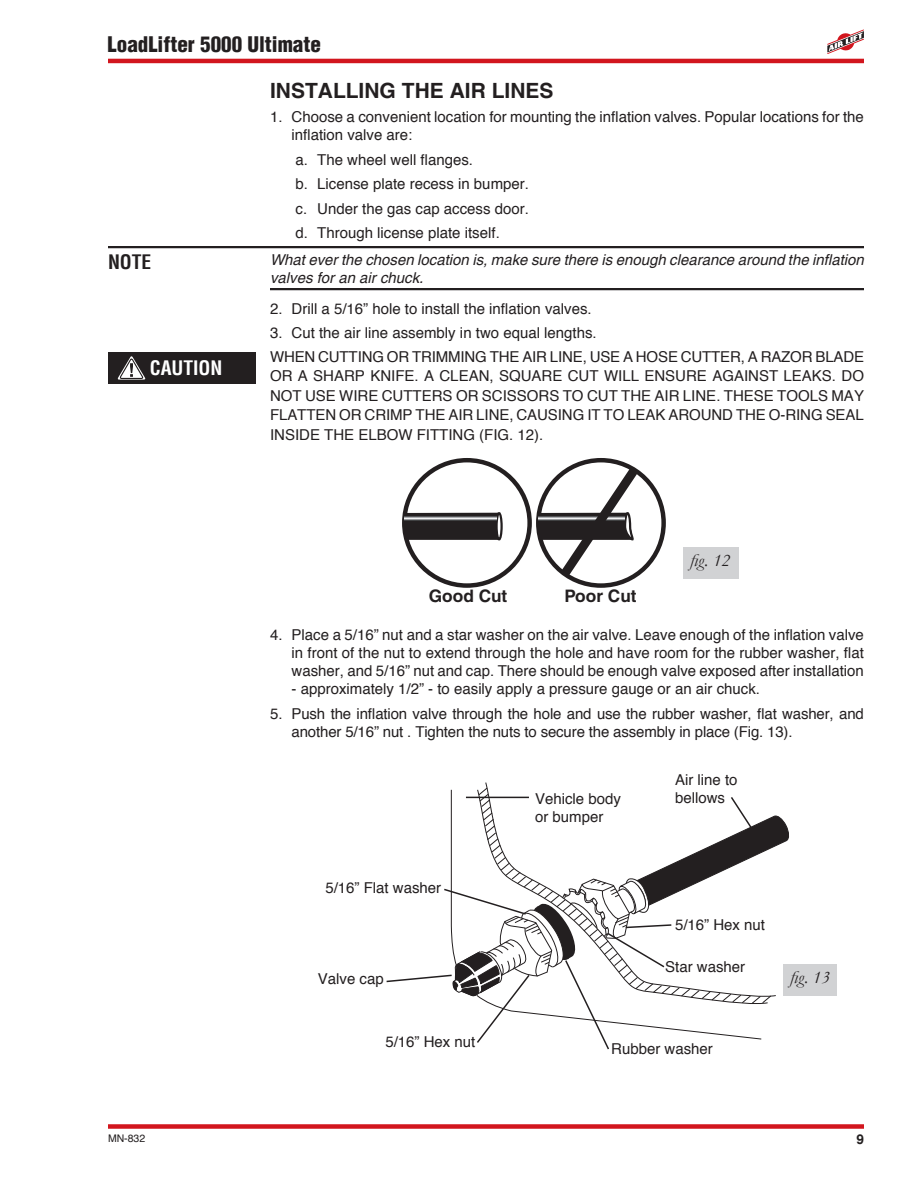
<style>
.page{position:relative;width:918px;height:1188px;background:#fff}
.page>*{position:absolute;margin:0;border:0;box-sizing:border-box;transform-origin:0 0}
.t1{font:900 condensed 21px "Helvetica";color:#231f20}
.t2{font:700 21px "Helvetica";color:#231f20}
.t3{font:700 condensed 19.5px "Helvetica";color:#fff}
.t4{font:700 condensed 19.5px "Helvetica";color:#231f20}
.t5{font:italic 18px "Garamond";color:#231f20}
.t6{font:700 17.25px "Helvetica";color:#231f20}
.t7{font:15px/18px "Helvetica";color:#231f20}
.t8{font:italic 15px/18px "Helvetica";color:#231f20}
.t9{font:700 13.5px "Helvetica";color:#231f20}
.t10{font:10.5px "Helvetica";color:#231f20}
</style>
<div class="page">
<hr style="left:108px;top:59px;width:756px;height:4px;background:#d2161e">
<div style="left:108px;top:1124px;width:756px;height:5px;background:#d2161e"></div>
<svg style="left:827px;top:29px;width:37px;height:25px"></svg>
<div style="left:684px;top:547px;width:55px;height:31px;background:#d1d2d4"></div>
<div style="left:402px;top:458px;width:130px;height:130px;border:4px solid #231f20;border-radius:50%"></div>
<svg style="left:538px;top:460px;width:126px;height:126px"></svg>
<svg style="left:403px;top:513px;width:95px;height:27px;background:#262223"></svg>
<svg style="left:497px;top:513px;width:5px;height:26px"></svg>
<div style="left:495px;top:512px;width:8px;height:28px;border:2px solid #231f20;border-radius:50%"></div>
<svg style="left:405px;top:516px;width:91px;height:4px"></svg>
<svg style="left:537px;top:458px;width:110px;height:129px"></svg>
<svg style="left:386px;top:787px;width:404px;height:263px"></svg>
<div style="left:783px;top:964px;width:54px;height:31px;background:#d1d2d4"></div>
<hr style="left:108px;top:246px;width:756px;height:2px;background:#231f20">
<hr style="left:270px;top:288px;width:594px;height:2px;background:#231f20">
<div style="left:108px;top:352px;width:148px;height:32px;background:#231f20"></div>
<svg style="left:117px;top:356px;width:29px;height:24px"></svg>
<h1 class="t1" style="left:108px;top:31px;width:215px">LoadLifter 5000 Ultimate</h1>
<h2 class="t4" style="left:108px;top:249px;width:45px">NOTE</h2>
<h2 class="t3" style="left:150px;top:356px;width:74px">CAUTION</h2>
<h1 class="t2" style="left:270px;top:77px;width:285px">INSTALLING THE AIR LINES</h1>
<p class="t7" style="left:292px;top:107px;width:574px;text-indent:-22px">1. Choose a convenient location for mounting the inflation valves. Popular locations for the inflation valve are:</p>
<p class="t7" style="left:296px;top:147px;width:232px;line-height:24.5px">a. The wheel well flanges.<br>b. License plate recess in bumper. c. Under the gas cap access door. d. Through license plate itself.</p>
<p class="t8" style="left:270px;top:251px;width:595px">What ever the chosen location is, make sure there is enough clearance around the inflation valves for an air chuck.</p>
<p class="t7" style="left:270px;top:299px;width:323px">2. Drill a 5/16” hole to install the inflation valves.</p>
<p class="t7" style="left:270px;top:321px;width:596px;line-height:23.9px">3. Cut the air line assembly in two equal lengths.<br>WHEN CUTTING OR TRIMMING THE AIR LINE, USE A HOSE CUTTER, A RAZOR BLADE</p>
<p class="t7" style="left:270px;top:366px;width:596px;line-height:19.5px;text-align:justify">OR A SHARP KNIFE. A CLEAN, SQUARE CUT WILL ENSURE AGAINST LEAKS. DO NOT USE WIRE CUTTERS OR SCISSORS TO CUT THE AIR LINE. THESE TOOLS MAY FLATTEN OR CRIMP THE AIR LINE, CAUSING IT TO LEAK AROUND THE O-RING SEAL INSIDE THE ELBOW FITTING (FIG. 12).</p>
<p class="t6" style="left:429px;top:585px;width:80px">Good Cut</p>
<p class="t6" style="left:565px;top:585px;width:74px">Poor Cut</p>
<p class="t5" style="left:690px;top:548px;width:41px">fig. 12</p>
<p class="t7" style="left:292px;top:626px;width:574px;text-align:justify;text-indent:-22px">4. Place a 5/16” nut and a star washer on the air valve. Leave enough of the inflation valve in front of the nut to extend through the hole and have room for the rubber washer, flat washer, and 5/16” nut and cap. There should be enough valve exposed after installation</p>
<p class="t7" style="left:292px;top:680px;width:467px">- approximately 1/2” - to easily apply a pressure gauge or an air chuck.</p>
<p class="t7" style="left:292px;top:704px;width:574px;text-indent:-22px">5. Push the inflation valve through the hole and use the rubber washer, flat washer, and another 5/16” nut . Tighten the nuts to secure the assembly in place (Fig. 13).</p>
<p class="t7" style="left:325px;top:878px;width:117px">5/16” Flat washer</p>
<p class="t7" style="left:318px;top:970px;width:67px">Valve cap</p>
<p class="t7" style="left:385px;top:1032px;width:92px">5/16” Hex nut</p>
<p class="t7" style="left:535px;top:789px;width:87px">Vehicle body or bumper</p>
<p class="t7" style="left:675px;top:770px;width:64px">Air line to bellows</p>
<p class="t7" style="left:675px;top:916px;width:92px">5/16” Hex nut</p>
<p class="t7" style="left:665px;top:958px;width:82px">Star washer</p>
<p class="t7" style="left:611px;top:1039px;width:103px">Rubber washer</p>
<p class="t5" style="left:790px;top:965px;width:41px">fig. 13</p>
<p class="t10" style="left:108px;top:1132px;width:39px">MN-832</p>
<p class="t9" style="left:856px;top:1131px;width:9px">9</p>
</div>
